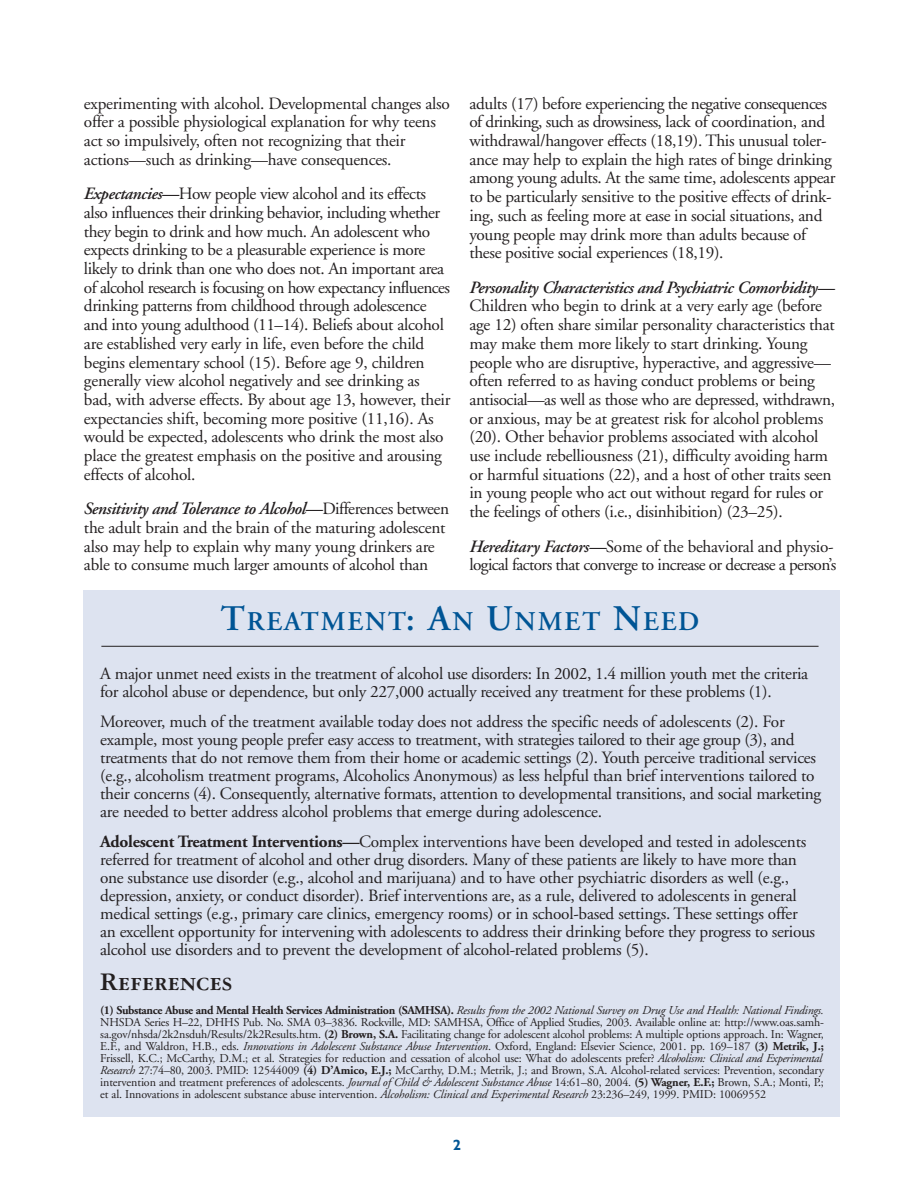
<style>
.page{position:relative;width:918px;height:1188px;background:#fff}
.page>*{position:absolute;margin:0;border:0;box-sizing:border-box;transform-origin:0 0}
.t1{font:600 27px "Adobe Garamond";letter-spacing:.07em;color:#005595}
.t2{font:27px "Garamond Three Bold SC";color:#231f20}
.t3{font:17.25px/18.8px "Adobe Garamond";letter-spacing:-.02em;color:#231f20}
.t4{font:italic 600 17.25px "Adobe Garamond";letter-spacing:-.025em;color:#231f20}
.t5{font:700 15px "Gill Sans";color:#005595}
.t6{font:12px/12px "Adobe Garamond";letter-spacing:-.01em;color:#231f20}
.t7{font:italic 12px "Adobe Garamond";letter-spacing:-.01em;color:#231f20}
.s1{font-weight:600;font-style:italic}
.s2{font-size:36px}
.s3{font-weight:700}
.s4{font-weight:700;font-style:normal}
.s5{font-style:italic}
</style>
<div class="page">
<div style="left:84px;top:590px;width:756px;height:527px;background:#dde3f0"></div>
<hr style="left:101px;top:646px;width:718px;height:1px;background:#231f20">
<p class="t3" style="left:84px;top:95px;width:367px">experimenting with alcohol. Developmental changes also offer a possible physiological explanation for why teens act so impulsively, often not recognizing that their actions—such as drinking—have consequences.</p>
<p class="t3" style="left:84px;top:186px;width:368px"><span class="s1">Expectancies—</span>How people view alcohol and its effects also influences their drinking behavior, including whether they begin to drink and how much. An adolescent who expects drinking to be a pleasurable experience is more likely to drink than one who does not. An important area of alcohol research is focusing on how expectancy influences drinking patterns from childhood through adolescence and into young adulthood (11–14). Beliefs about alcohol are established very early in life, even before the child begins elementary school (15). Before age 9, children generally view alcohol negatively and see drinking as bad, with adverse effects. By about age 13, however, their expectancies shift, becoming more positive (11,16). As would be expected, adolescents who drink the most also place the greatest emphasis on the positive and arousing effects of alcohol.</p>
<p class="t3" style="left:84px;top:501px;width:367px"><span class="s1">Sensitivity and Tolerance to Alcohol—</span>Differences between the adult brain and the brain of the maturing adolescent also may help to explain why many young drinkers are able to consume much larger amounts of alcohol than</p>
<p class="t3" style="left:469px;top:95px;width:368px">adults (17) before experiencing the negative consequences of drinking, such as drowsiness, lack of coordination, and withdrawal/hangover effects (18,19). This unusual toler&shy;ance may help to explain the high rates of binge drinking among young adults. At the same time, adolescents appear to be particularly sensitive to the positive effects of drink&shy;ing, such as feeling more at ease in social situations, and young people may drink more than adults because of these positive social experiences (18,19).</p>
<h4 class="t4" style="left:470px;top:280px;width:367px">Personality Characteristics and Psychiatric Comorbidity—</h4>
<p class="t3" style="left:470px;top:298px;width:367px">Children who begin to drink at a very early age (before age 12) often share similar personality characteristics that may make them more likely to start drinking. Young people who are disruptive, hyperactive, and aggressive— often referred to as having conduct problems or being antisocial—as well as those who are depressed, withdrawn, or anxious, may be at greatest risk for alcohol problems (20). Other behavior problems associated with alcohol use include rebelliousness (21), difficulty avoiding harm or harmful situations (22), and a host of other traits seen in young people who act out without regard for rules or the feelings of others (i.e., disinhibition) (23–25).</p>
<p class="t3" style="left:470px;top:538px;width:368px"><span class="s1">Hereditary Factors—</span>Some of the behavioral and physio&shy;logical factors that converge to increase or decrease a person’s</p>
<h2 class="t1" style="left:221px;top:611px;width:480px"><span class="s2">T</span>REATMENT<span class="s2">: A</span>N <span class="s2">U</span>NMET <span class="s2">N</span>EED</h2>
<p class="t3" style="left:100px;top:666px;width:709px;line-height:18px">A major unmet need exists in the treatment of alcohol use disorders: In 2002, 1.4 million youth met the criteria for alcohol abuse or dependence, but only 227,000 actually received any treatment for these problems (1).</p>
<p class="t3" style="left:100px;top:714px;width:723px;line-height:18px">Moreover, much of the treatment available today does not address the specific needs of adolescents (2). For example, most young people prefer easy access to treatment, with strategies tailored to their age group (3), and treatments that do not remove them from their home or academic settings (2). Youth perceive traditional services (e.g., alcoholism treatment programs, Alcoholics Anonymous) as less helpful than brief interventions tailored to their concerns (4). Consequently, alternative formats, attention to developmental transitions, and social marketing are needed to better address alcohol problems that emerge during adolescence.</p>
<p class="t3" style="left:100px;top:834px;width:716px;line-height:18px"><span class="s3">Adolescent Treatment Interventions—</span>Complex interventions have been developed and tested in adolescents referred for treatment of alcohol and other drug disorders. Many of these patients are likely to have more than one substance use disorder (e.g., alcohol and marijuana) and to have other psychiatric disorders as well (e.g., depression, anxiety, or conduct disorder). Brief interventions are, as a rule, delivered to adolescents in general medical settings (e.g., primary care clinics, emergency rooms) or in school-based settings. These settings offer an excellent opportunity for intervening with adolescents to address their drinking before they progress to serious alcohol use disorders and to prevent the development of alcohol-related problems (5).</p>
<h2 class="t2" style="left:100px;top:972px;width:133px">References</h2>
<p class="t7" style="left:100px;top:1005px;width:725px"><span class="s4">(1) Substance Abuse and Mental Health Services Administration (SAMHSA).</span> Results from the 2002 National Survey on Drug Use and Health: National Findings.</p>
<p class="t6" style="left:100px;top:1017px;width:725px">NHSDA Series H–22, DHHS Pub. No. SMA 03–3836. Rockville, MD: SAMHSA, Office of Applied Studies, 2003. Available online at: http://www.oas.samh&shy;sa.gov/nhsda/2k2nsduh/Results/2k2Results.htm. <span class="s3">(2) Brown, S.A.</span> Facilitating change for adolescent alcohol problems: A multiple options approach. In: Wagner, E.F., and Waldron, H.B., eds. <span class="s5">Innovations in Adolescent Substance Abuse Intervention</span>. Oxford, England: Elsevier Science, 2001. pp. 169–187 <span class="s3">(3) Metrik, J.; </span>Frissell, K.C.; McCarthy, D.M.; et al. Strategies for reduction and cessation of alcohol use: What do adolescents prefer? <span class="s5">Alcoholism: Clinical and Experimental Research</span> 27:74–80, 2003. PMID: 12544009 <span class="s3">(4) D’Amico, E.J.;</span> McCarthy, D.M.; Metrik, J.; and Brown, S.A. Alcohol-related services: Prevention, secondary intervention and treatment preferences of adolescents. <span class="s5">Journal of Child &amp; Adolescent Substance Abuse</span> 14:61–80, 2004. <span class="s3">(5) Wagner, E.F.;</span> Brown, S.A.; Monti, P.; et al. Innovations in adolescent substance abuse intervention. <span class="s5">Alcoholism: Clinical and Experimental Research</span> 23:236–249, 1999. PMID: 10069552</p>
<p class="t5" style="left:453px;top:1139px;width:10px">2</p>
</div>
